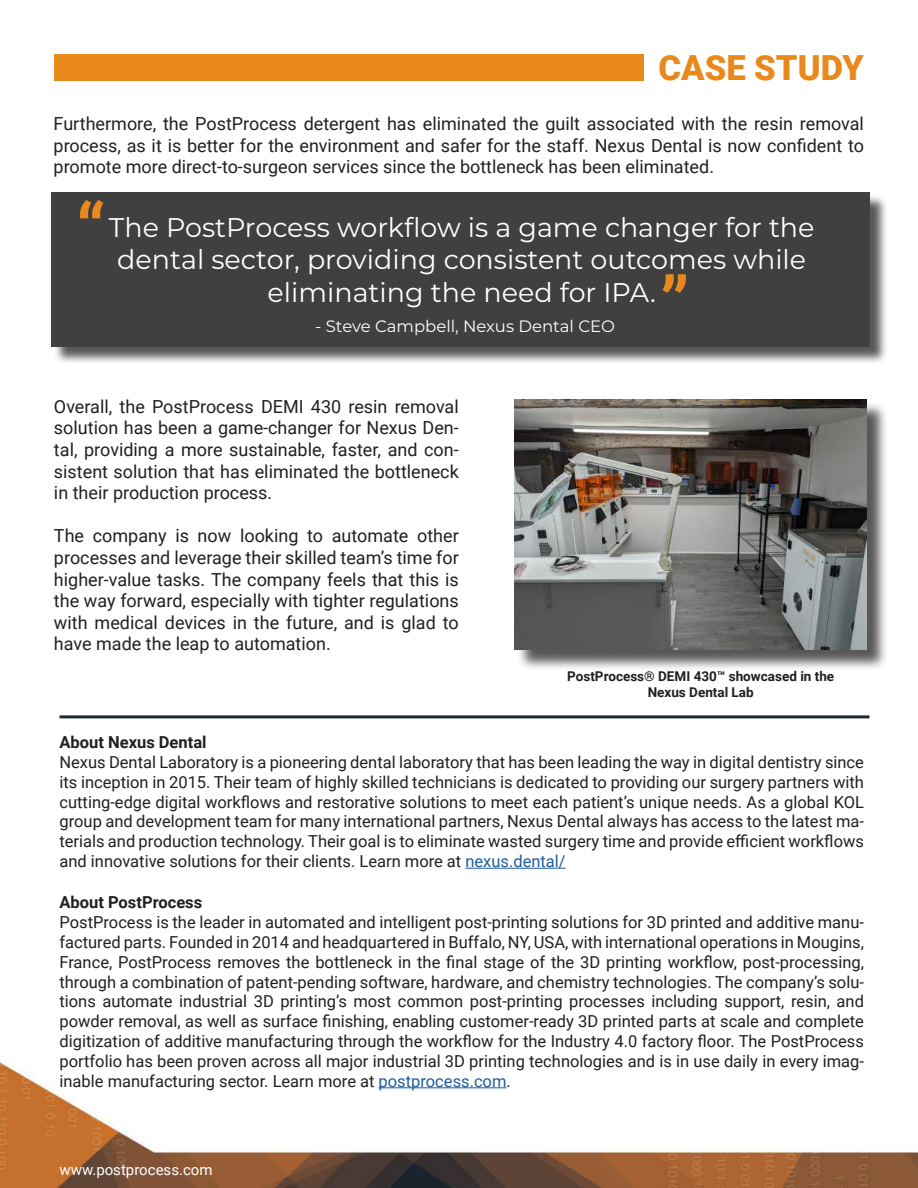
<style>
.page{position:relative;width:918px;height:1188px;background:#fff}
.page>*{position:absolute;margin:0;border:0;box-sizing:border-box;transform-origin:0 0}
.t1{font:700 72px "Roboto";color:#e9891c}
.t2{font:900 34.5px "Roboto";color:#e9891c}
.t3{font:27px/32.4px "Montserrat";color:#fff;text-align:center}
.t4{font:18px/21.6px "Roboto";color:#221f1f;text-align:justify}
.t5{font:16.5px/19.8px "Roboto";color:#221f1f;text-align:justify}
.t6{font:700 16.5px "Roboto";color:#221f1f}
.t7{font:16.5px "Montserrat";color:#fff}
.t8{font:15px "Roboto";color:#fff}
.t9{font:700 13.5px/16.2px "Roboto";color:#221f1f;text-align:center}
.s1{color:#1f5d9e}
</style>
<div class="page">
<img style="left:0;top:1061px;width:918px;height:127px">
<div style="left:54px;top:54px;width:590px;height:27px;background:#e9891c"></div>
<hr style="left:465px;top:868px;width:101px;height:1px;background:#1f5d9e">
<hr style="left:379px;top:1087px;width:128px;height:1px;background:#1f5d9e">
<hr style="left:59px;top:715px;width:810px;height:3px;background:#202b33">
<div style="left:54px;top:194px;width:834px;height:171px;background:#221f1f;opacity:.75"></div>
<div style="left:51px;top:192px;width:818px;height:154px;background:#404041"></div>
<div style="left:517px;top:402px;width:371px;height:269px;background:#221f1f;opacity:.75"></div>
<img style="left:514px;top:399px;width:352px;height:250px">
<h2 class="t2" style="left:658px;top:48px;width:207px">CASE STUDY</h2>
<p class="t4" style="left:54px;top:112px;width:812px">Furthermore, the PostProcess detergent has eliminated the guilt associated with the resin removal process, as it is better for the environment and safer for the staff. Nexus Dental is now con昀椀dent to promote more direct-to-surgeon services since the bottleneck has been eliminated.</p>
<h1 class="t1" style="left:76px;top:200px;width:31px">“</h1>
<h3 class="t3" style="left:109px;top:213px;width:707px">The PostProcess workflow is a game changer for the dental sector, providing consistent outcomes while eliminating the need for IPA.</h3>
<h1 class="t1" style="left:660px;top:273px;width:31px">”</h1>
<p class="t7" style="left:315px;top:319px;width:301px">- Steve Campbell, Nexus Dental CEO</p>
<p class="t4" style="left:54px;top:395px;width:406px">Overall, the PostProcess DEMI 430 resin removal solution has been a game-changer for Nexus Den&shy;tal, providing a more sustainable, faster, and con&shy;sistent solution that has eliminated the bottleneck in their production process.</p>
<p class="t4" style="left:54px;top:527px;width:406px">The company is now looking to automate other processes and leverage their skilled team’s time for higher-value tasks. The company feels that this is the way forward, especially with tighter regulations with medical devices in the future, and is glad to have made the leap to automation.</p>
<p class="t9" style="left:567px;top:667px;width:269px">PostProcess® DEMI 430™ showcased in the<br>Nexus Dental Lab</p>
<p class="t6" style="left:59px;top:731px;width:149px">About Nexus Dental</p>
<p class="t5" style="left:59px;top:754px;width:806px">Nexus Dental Laboratory is a pioneering dental laboratory that has been leading the way in digital dentistry since its inception in 2015. Their team of highly skilled technicians is dedicated to providing our surgery partners with cutting-edge digital work昀氀ows and restorative solutions to meet each patient’s unique needs. As a global KOL group and development team for many international partners, Nexus Dental always has access to the latest ma&shy;terials and production technology. Their goal is to eliminate wasted surgery time and provide e昀케cient work昀氀ows and innovative solutions for their clients. Learn more at <span class="s1">nexus.dental/</span></p>
<p class="t6" style="left:59px;top:891px;width:144px">About PostProcess</p>
<p class="t5" style="left:59px;top:912px;width:806px">PostProcess is the leader in automated and intelligent post-printing solutions for 3D printed and additive manu&shy;factured parts. Founded in 2014 and headquartered in Buffalo, NY, USA, with international operations in Mougins, France, PostProcess removes the bottleneck in the 昀椀nal stage of the 3D printing work昀氀ow, post-processing, through a combination of patent-pending software, hardware, and chemistry technologies. The company’s solu&shy;tions automate industrial 3D printing’s most common post-printing processes including support, resin, and powder removal, as well as surface 昀椀nishing, enabling customer-ready 3D printed parts at scale and complete digitization of additive manufacturing through the work昀氀ow for the Industry 4.0 factory 昀氀oor. The PostProcess portfolio has been proven across all major industrial 3D printing technologies and is in use daily in every imag&shy;inable manufacturing sector. Learn more at <span class="s1">postprocess.com</span>.</p>
<p class="t8" style="left:59px;top:1164px;width:155px">www.postprocess.com</p>
</div>
